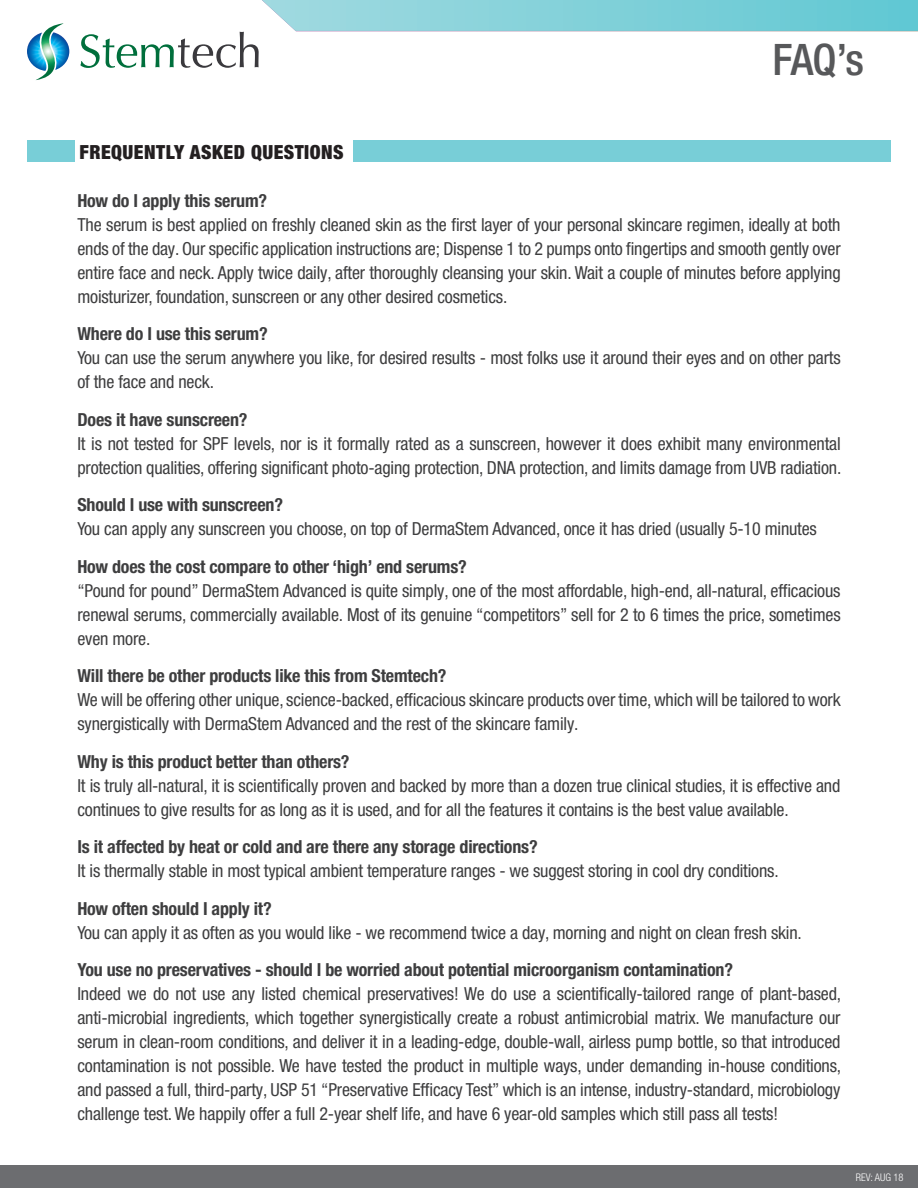
<style>
.page{position:relative;width:918px;height:1188px;background:#fff}
.page>*{position:absolute;margin:0;border:0;box-sizing:border-box;transform-origin:0 0}
.t1{font:500 condensed 43.5px "Helvetica Neue LTW1 G";color:#57585a}
.t2{font:900 condensed 19.5px "Helvetica Neue LTW1 G";letter-spacing:.025em;color:#231f20}
.t3{font:condensed 18px/24px "Helvetica Neue LTW1 G";letter-spacing:-.01em;color:#3e3e3f}
.t4{font:700 condensed 18px "Helvetica Neue LTW1 G";letter-spacing:-.01em;color:#3e3e3f}
.t5{font:300 condensed 10.5px "Helvetica Neue";color:#fff}
</style>
<div class="page">
<svg style="left:80px;top:0;width:838px;height:68px"></svg>
<svg style="left:27px;top:23px;width:42px;height:57px"></svg>
<div style="left:0;top:1165px;width:918px;height:23px;background:#6c6d70"></div>
<div style="left:27px;top:141px;width:863px;height:21px;background:#78ced7"></div>
<div style="left:75px;top:137px;width:278px;height:30px;background:#fff"></div>
<h1 class="t1" style="left:772px;top:33px;width:93px">FAQ’s</h1>
<p class="t2" style="left:80px;top:141px;width:266px">FREQUENTLY ASKED QUESTIONS</p>
<p class="t4" style="left:77px;top:190px;width:191px">How do I apply this serum?</p>
<p class="t3" style="left:77px;top:213px;width:765px;text-align:justify">The serum is best applied on freshly cleaned skin as the first layer of your personal skincare regimen, ideally at both ends of the day. Our specific application instructions are; Dispense 1 to 2 pumps onto fingertips and smooth gently over entire face and neck. Apply twice daily, after thoroughly cleansing your skin. Wait a couple of minutes before applying moisturizer, foundation, sunscreen or any other desired cosmetics.</p>
<p class="t4" style="left:77px;top:323px;width:192px">Where do I use this serum?</p>
<p class="t3" style="left:77px;top:346px;width:765px">You can use the serum anywhere you like, for desired results - most folks use it around their eyes and on other parts of the face and neck.</p>
<p class="t4" style="left:77px;top:409px;width:172px">Does it have sunscreen?</p>
<p class="t3" style="left:77px;top:432px;width:765px">It is not tested for SPF levels, nor is it formally rated as a sunscreen, however it does exhibit many environmental protection qualities, offering significant photo-aging protection, DNA protection, and limits damage from UVB radiation.</p>
<p class="t4" style="left:77px;top:494px;width:207px">Should I use with sunscreen?</p>
<p class="t3" style="left:77px;top:517px;width:741px">You can apply any sunscreen you choose, on top of DermaStem Advanced, once it has dried (usually 5-10 minutes</p>
<p class="t4" style="left:77px;top:556px;width:391px">How does the cost compare to other ‘high’ end serums?</p>
<p class="t3" style="left:77px;top:579px;width:765px;text-align:justify">“Pound for pound” DermaStem Advanced is quite simply, one of the most affordable, high-end, all-natural, efficacious renewal serums, commercially available. Most of its genuine “competitors” sell for 2 to 6 times the price, sometimes even more.</p>
<p class="t4" style="left:77px;top:665px;width:371px">Will there be other products like this from Stemtech?</p>
<p class="t3" style="left:77px;top:688px;width:765px">We will be offering other unique, science-backed, efficacious skincare products over time, which will be tailored to work synergistically with DermaStem Advanced and the rest of the skincare family.</p>
<p class="t4" style="left:77px;top:751px;width:274px">Why is this product better than others?</p>
<p class="t3" style="left:77px;top:774px;width:765px">It is truly all-natural, it is scientifically proven and backed by more than a dozen true clinical studies, it is effective and continues to give results for as long as it is used, and for all the features it contains is the best value available.</p>
<p class="t4" style="left:77px;top:836px;width:462px">Is it affected by heat or cold and are there any storage directions?</p>
<p class="t3" style="left:77px;top:859px;width:703px">It is thermally stable in most typical ambient temperature ranges - we suggest storing in cool dry conditions.</p>
<p class="t4" style="left:77px;top:898px;width:196px">How often should I apply it?</p>
<p class="t3" style="left:77px;top:921px;width:726px">You can apply it as often as you would like - we recommend twice a day, morning and night on clean fresh skin.</p>
<p class="t4" style="left:77px;top:959px;width:657px">You use no preservatives - should I be worried about potential microorganism contamination?</p>
<p class="t3" style="left:77px;top:982px;width:765px;text-align:justify">Indeed we do not use any listed chemical preservatives! We do use a scientifically-tailored range of plant-based, anti-microbial ingredients, which together synergistically create a robust antimicrobial matrix. We manufacture our serum in clean-room conditions, and deliver it in a leading-edge, double-wall, airless pump bottle, so that introduced contamination is not possible. We have tested the product in multiple ways, under demanding in-house conditions, and passed a full, third-party, USP 51 “Preservative Efficacy Test” which is an intense, industry-standard, microbiology challenge test. We happily offer a full 2-year shelf life, and have 6 year-old samples which still pass all tests!</p>
<p class="t5" style="left:856px;top:1171px;width:49px">REV: AUG 18</p>
</div>
